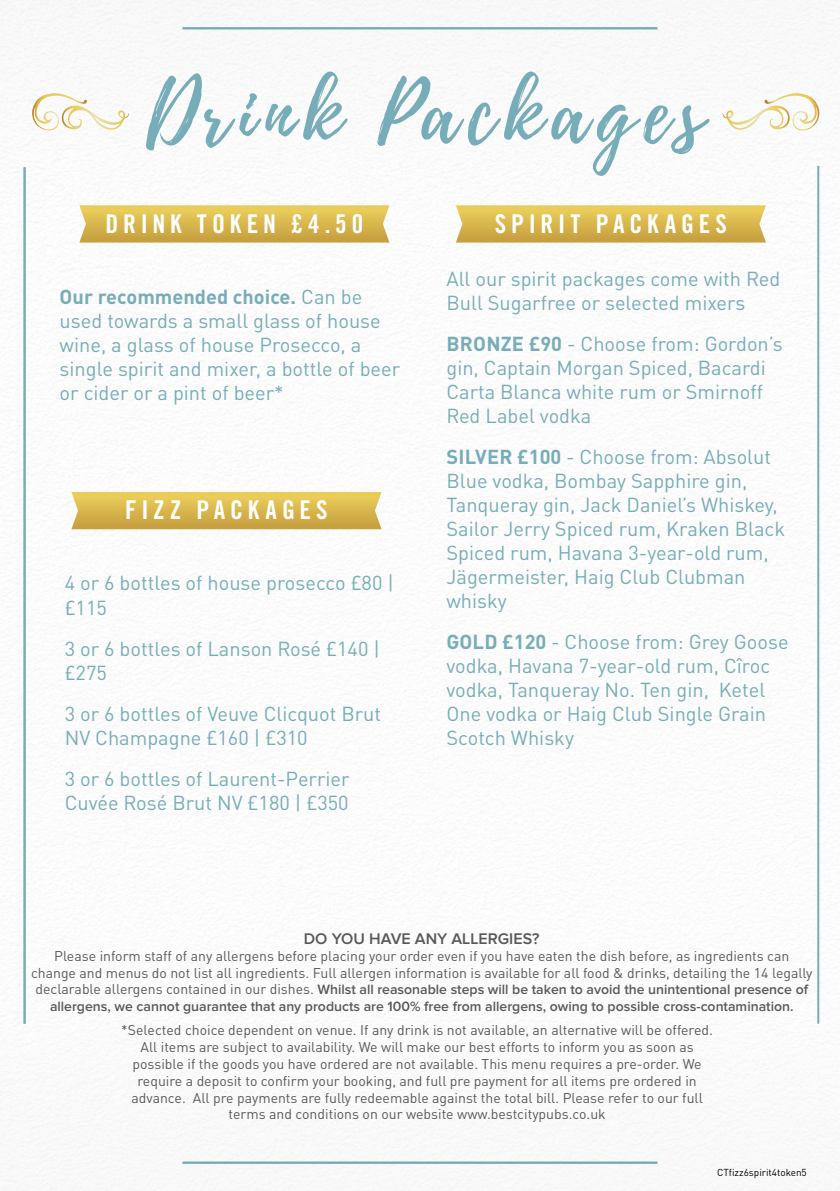
<style>
.page{position:relative;width:840px;height:1191px;background:#fff}
.page>*{position:absolute;margin:0;border:0;box-sizing:border-box;transform-origin:0 0}
.t1{font:83.6px "Playlist Script";letter-spacing:.11em;color:#77adb9}
.t2{font:25.8px "Trade Gothic LT Std Bd Cn 20";letter-spacing:.185em;color:#fff}
.t3{font:20px/24px "DIN Pro";color:#77adb9}
.t4{font:600 16px "Proxima Nova";color:#58595b}
.t5{font:14px/16.8px "DIN Pro";color:#58595b;text-align:center}
.t6{font:600 14px/16.8px "Proxima Nova";color:#58595b;text-align:center}
.t7{font:10px "DIN Pro";color:#000}
.s1{font-weight:700}
.s2{font-family:"DIN Pro";font-weight:400}
</style>
<div class="page">
<img style="left:0;top:0;width:839px;height:1191px">
<hr style="left:816px;top:166px;width:2px;height:857px;background:#77adb9">
<hr style="left:24px;top:167px;width:2px;height:856px;background:#77adb9">
<hr style="left:182px;top:1161px;width:475px;height:2px;background:#77adb9">
<hr style="left:182px;top:27px;width:475px;height:2px;background:#77adb9">
<svg style="left:31px;top:93px;width:98px;height:37px"></svg>
<svg style="left:722px;top:93px;width:98px;height:37px"></svg>
<svg style="left:71px;top:492px;width:310px;height:37px"></svg>
<svg style="left:79px;top:205px;width:310px;height:37px"></svg>
<svg style="left:455px;top:205px;width:310px;height:37px"></svg>
<h1 class="t1" style="left:146px;top:54px;width:558px">Drink Packages</h1>
<p class="t2" style="left:105px;top:208px;width:259px">DRINK TOKEN £4.50</p>
<p class="t3" style="left:60px;top:283px;width:342px"><span class="s1">Our recommended choice.</span> Can be used towards a small glass of house wine, a glass of house Prosecco, a single spirit and mixer, a bottle of beer or cider or a pint of beer*</p>
<p class="t2" style="left:125px;top:494px;width:204px">FIZZ PACKAGES</p>
<p class="t3" style="left:65px;top:569px;width:330px">4 or 6 bottles of house prosecco £80 | £115</p>
<p class="t3" style="left:65px;top:634px;width:317px">3 or 6 bottles of Lanson Rosé £140 | £275</p>
<p class="t3" style="left:65px;top:699px;width:318px">3 or 6 bottles of Veuve Clicquot Brut<br>NV Champagne £160 | £310</p>
<p class="t3" style="left:65px;top:764px;width:286px">3 or 6 bottles of Laurent-Perrier<br>Cuvée Rosé Brut NV £180 | £350</p>
<p class="t2" style="left:494px;top:208px;width:233px">SPIRIT PACKAGES</p>
<p class="t3" style="left:446px;top:265px;width:335px">All our spirit packages come with Red<br>Bull Sugarfree or selected mixers</p>
<p class="t3" style="left:446px;top:330px;width:338px"><span class="s1">BRONZE £90</span> - Choose from: Gordon’s gin, Captain Morgan Spiced, Bacardi<br>Carta Blanca white rum or Smirnoff<br>Red Label vodka</p>
<p class="t3" style="left:446px;top:443px;width:340px"><span class="s1">SILVER £100</span> - Choose from: Absolut<br>Blue vodka, Bombay Sapphire gin,<br>Tanqueray gin, Jack Daniel’s Whiskey,<br>Sailor Jerry Spiced rum, Kraken Black<br>Spiced rum, Havana 3-year-old rum,<br>Jägermeister, Haig Club Clubman whisky</p>
<p class="t3" style="left:446px;top:628px;width:343px"><span class="s1">GOLD £120</span> - Choose from: Grey Goose vodka, Havana 7-year-old rum, Cîroc vodka, Tanqueray No. Ten gin, Ketel<br>One vodka or Haig Club Single Grain<br>Scotch Whisky</p>
<p class="t4" style="left:304px;top:931px;width:237px">DO YOU HAVE ANY ALLERGIES?</p>
<p class="t5" style="left:31px;top:946px;width:782px">Please inform staff of any allergens before placing your order even if you have eaten the dish before, as ingredients can change and menus do not list all ingredients. Full allergen information is available for all food &amp; drinks, detailing the 14 legally</p>
<p class="t6" style="left:35px;top:982px;width:773px"><span class="s2">declarable allergens contained in our dishes.</span> Whilst all reasonable steps will be taken to avoid the unintentional presence of allergens, we cannot guarantee that any products are 100% free from allergens, owing to possible cross-contamination.</p>
<p class="t5" style="left:121px;top:1020px;width:593px">*Selected choice dependent on venue. If any drink is not available, an alternative will be offered.<br>All items are subject to availability. We will make our best efforts to inform you as soon as possible if the goods you have ordered are not available. This menu requires a pre-order. We require a deposit to confirm your booking, and full pre payment for all items pre ordered in advance. All pre payments are fully redeemable against the total bill. Please refer to our full terms and conditions on our website www.bestcitypubs.co.uk</p>
<p class="t7" style="left:716px;top:1164px;width:91px">CTfizz6spirit4token5</p>
</div>
